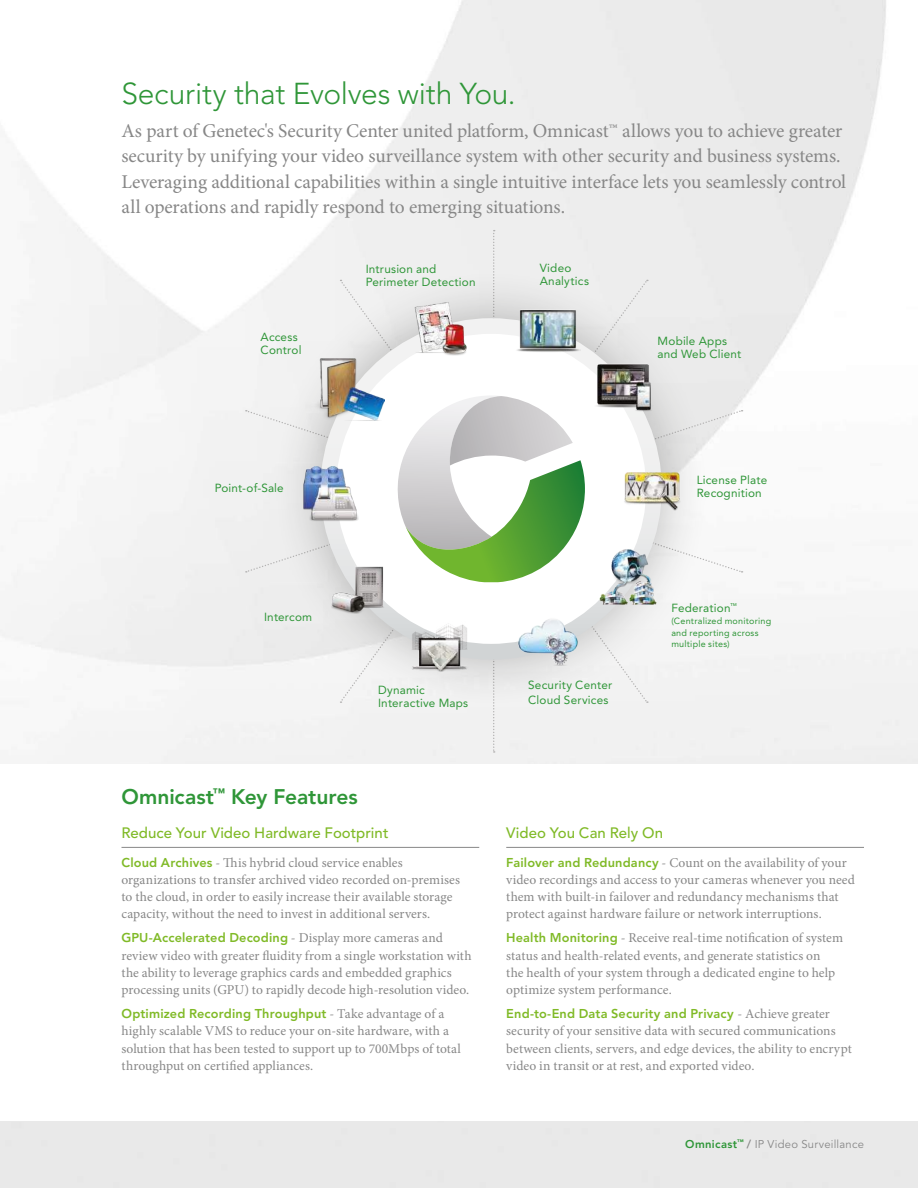
<style>
.page{position:relative;width:918px;height:1188px;background:#fff}
.page>*{position:absolute;margin:0;border:0;box-sizing:border-box;transform-origin:0 0}
.t1{font:300 30px "Avenir LT Std";letter-spacing:-.01em;color:#2f9638}
.t2{font:800 21px "Avenir LT Std";letter-spacing:-.005em;color:#2f9638}
.t3{font:19.5px/25.5px "Minion Pro";letter-spacing:-.005em;color:#878787}
.t4{font:500 15px "Avenir LT Std";color:#80ba27}
.t5{font:13.5px/17.2px "Minion Pro";letter-spacing:.005em;color:#878787}
.t6{font:800 12.75px "Avenir LT Std";letter-spacing:.01em;color:#80ba27}
.t7{font:11.7px/13.2px "Avenir LT Std";letter-spacing:.015em;color:#2f9638}
.t8{font:11.25px "Avenir LT Std";letter-spacing:.02em;color:#878787}
.t9{font:9px/11.2px "Avenir LT Std";letter-spacing:.025em;color:#2f9638}
.s1{font-family:"Avenir LT Std";font-weight:800;font-size:12.75px;color:#80ba27}
.s2{font-family:"Minion Pro";font-weight:400;font-size:13.5px;color:#878787}
.s3{font-weight:800;color:#2f9638}
.s4{font-weight:800}
</style>
<div class="page">
<img style="left:0;top:0;width:1px;height:1188px">
<div style="left:0;top:764px;width:918px;height:356px;background:#fff"></div>
<hr style="left:122px;top:847px;width:357px;height:1px;background:#878787">
<hr style="left:506px;top:847px;width:358px;height:1px;background:#878787">
<svg style="left:247px;top:409px;width:495px;height:164px"></svg>
<div style="left:271px;top:269px;width:440px;height:440px;background:#1d1d1b;opacity:.3"></div>
<div style="left:328px;top:326px;width:326px;height:326px;background:#fff;border-radius:50%"></div>
<img style="left:592px;top:360px;width:64px;height:55px">
<img style="left:329px;top:563px;width:58px;height:51px">
<svg style="left:387px;top:230px;width:198px;height:523px"></svg>
<img style="left:515px;top:301px;width:66px;height:57px">
<img style="left:624px;top:460px;width:58px;height:59px">
<img style="left:314px;top:352px;width:71px;height:71px">
<img style="left:304px;top:467px;width:55px;height:55px">
<img style="left:594px;top:548px;width:68px;height:58px">
<img style="left:515px;top:609px;width:65px;height:64px">
<h1 class="t1" style="left:122px;top:76px;width:396px">Security that Evolves with You.</h1>
<p class="t3" style="left:122px;top:118px;width:726px">As part of Genetec's Security Center united platform, Omnicast™ allows you to achieve greater security by unifying your video surveillance system with other security and business systems.<br>Leveraging additional capabilities within a single intuitive interface lets you seamlessly control all operations and rapidly respond to emerging situations.</p>
<p class="t7" style="left:261px;top:330px;width:42px">Access<br>Control</p>
<p class="t7" style="left:366px;top:262px;width:111px">Intrusion and<br>Perimeter Detection</p>
<p class="t7" style="left:540px;top:262px;width:51px">Video<br>Analytics</p>
<p class="t7" style="left:658px;top:334px;width:85px">Mobile Apps and Web Client</p>
<p class="t7" style="left:215px;top:482px;width:71px">Point-of-Sale</p>
<p class="t7" style="left:697px;top:474px;width:72px">License Plate<br>Recognition</p>
<p class="t7" style="left:264px;top:611px;width:50px">Intercom</p>
<p class="t7" style="left:378px;top:683px;width:92px">Dynamic<br>Interactive Maps</p>
<h2 class="t2" style="left:122px;top:785px;width:238px">Omnicast<sup>™</sup> Key Features</h2>
<p class="t4" style="left:122px;top:824px;width:269px">Reduce Your Video Hardware Footprint</p>
<p class="t5" style="left:122px;top:854px;width:340px"><span class="s1">Cloud Archives</span> - This hybrid cloud service enables organizations to transfer archived video recorded on-premises to the cloud, in order to easily increase their available storage capacity, without the need to invest in additional servers.</p>
<p class="t6" style="left:122px;top:930px;width:323px">GPU-Accelerated Decoding <span class="s2">- Display more cameras and</span></p>
<p class="t5" style="left:122px;top:947px;width:352px">review video with greater fluidity from a single workstation with the ability to leverage graphics cards and embedded graphics processing units (GPU) to rapidly decode high-resolution video.</p>
<p class="t6" style="left:122px;top:1006px;width:324px">Optimized Recording Throughput <span class="s2">- Take advantage of a</span></p>
<p class="t5" style="left:122px;top:1022px;width:341px">highly scalable VMS to reduce your on-site hardware, with a solution that has been tested to support up to 700Mbps of total throughput on certified appliances.</p>
<p class="t7" style="left:528px;top:678px;width:86px;line-height:15px">Security Center<br>Cloud Services</p>
<p class="t7" style="left:671px;top:601px;width:67px">Federation<sup>™</sup></p>
<p class="t9" style="left:671px;top:616px;width:101px">(Centralized monitoring and reporting across multiple sites)</p>
<p class="t4" style="left:506px;top:824px;width:158px">Video You Can Rely On</p>
<p class="t5" style="left:506px;top:854px;width:350px"><span class="s1">Failover and Redundancy</span> - Count on the availability of your video recordings and access to your cameras whenever you need them with built-in failover and redundancy mechanisms that protect against hardware failure or network interruptions.</p>
<p class="t5" style="left:506px;top:929px;width:338px"><span class="s1">Health Monitoring</span> - Receive real-time notification of system status and health-related events, and generate statistics on<br>the health of your system through a dedicated engine to help optimize system performance.</p>
<p class="t6" style="left:506px;top:1006px;width:325px">End-to-End Data Security and Privacy <span class="s2">- Achieve greater</span></p>
<p class="t5" style="left:506px;top:1022px;width:347px">security of your sensitive data with secured communications between clients, servers, and edge devices, the ability to encrypt video in transit or at rest, and exported video.</p>
<p class="t8" style="left:685px;top:1137px;width:180px"><span class="s3">Omnicast</span><sup>™</sup> <span class="s4">/</span> IP Video Surveillance</p>
</div>
